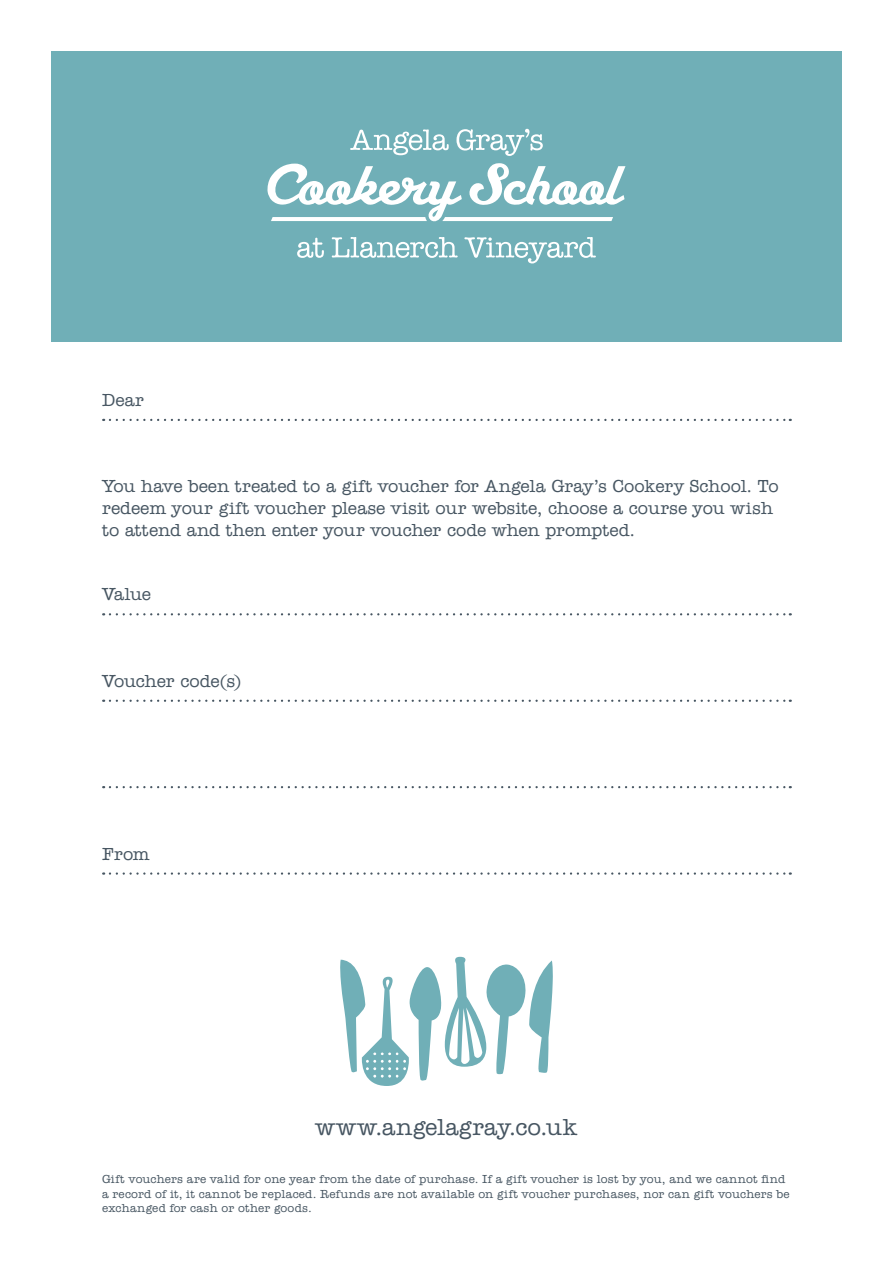
<style>
.page{position:relative;width:893px;height:1263px;background:#fff}
.page>*{position:absolute;margin:0;border:0;box-sizing:border-box;transform-origin:0 0}
.t1{font:500 24px "Amer Typewriter IT Cby BT";letter-spacing:.015em;color:#475662}
.t2{font:500 18px/21.6px "Amer Typewriter IT Cby BT";letter-spacing:-.005em;color:#475662}
.t3{font:500 12px/14.4px "Amer Typewriter IT Cby BT";letter-spacing:.015em;color:#475662}
</style>
<div class="page">
<div style="left:51px;top:51px;width:791px;height:290px;background:#70afb7"></div>
<svg style="left:297px;top:238px;width:27px;height:20px"></svg>
<svg style="left:332px;top:237px;width:126px;height:21px"></svg>
<svg style="left:464px;top:237px;width:132px;height:26px"></svg>
<svg style="left:350px;top:129px;width:99px;height:26px"></svg>
<svg style="left:456px;top:129px;width:87px;height:27px"></svg>
<svg style="left:267px;top:163px;width:358px;height:59px"></svg>
<svg style="left:110px;top:419px;width:681px;height:2px"></svg>
<svg style="left:110px;top:613px;width:681px;height:2px"></svg>
<svg style="left:110px;top:700px;width:681px;height:2px"></svg>
<svg style="left:110px;top:786px;width:681px;height:2px"></svg>
<svg style="left:110px;top:872px;width:681px;height:3px"></svg>
<svg style="left:340px;top:957px;width:213px;height:129px"></svg>
<p class="t2" style="left:102px;top:389px;width:44px">Dear</p>
<p class="t2" style="left:102px;top:475px;width:678px">You have been treated to a gift voucher for Angela Gray’s Cookery School. To redeem your gift voucher please visit our website, choose a course you wish to attend and then enter your voucher code when prompted.</p>
<p class="t2" style="left:102px;top:583px;width:51px">Value</p>
<p class="t2" style="left:102px;top:670px;width:141px">Voucher code(s)</p>
<p class="t2" style="left:102px;top:842px;width:49px">From</p>
<p class="t1" style="left:315px;top:1113px;width:264px">www.angelagray.co.uk</p>
<p class="t3" style="left:102px;top:1172px;width:689px">Gift vouchers are valid for one year from the date of purchase. If a gift voucher is lost by you, and we cannot find a record of it, it cannot be replaced. Refunds are not available on gift voucher purchases, nor can gift vouchers be exchanged for cash or other goods.</p>
</div>
